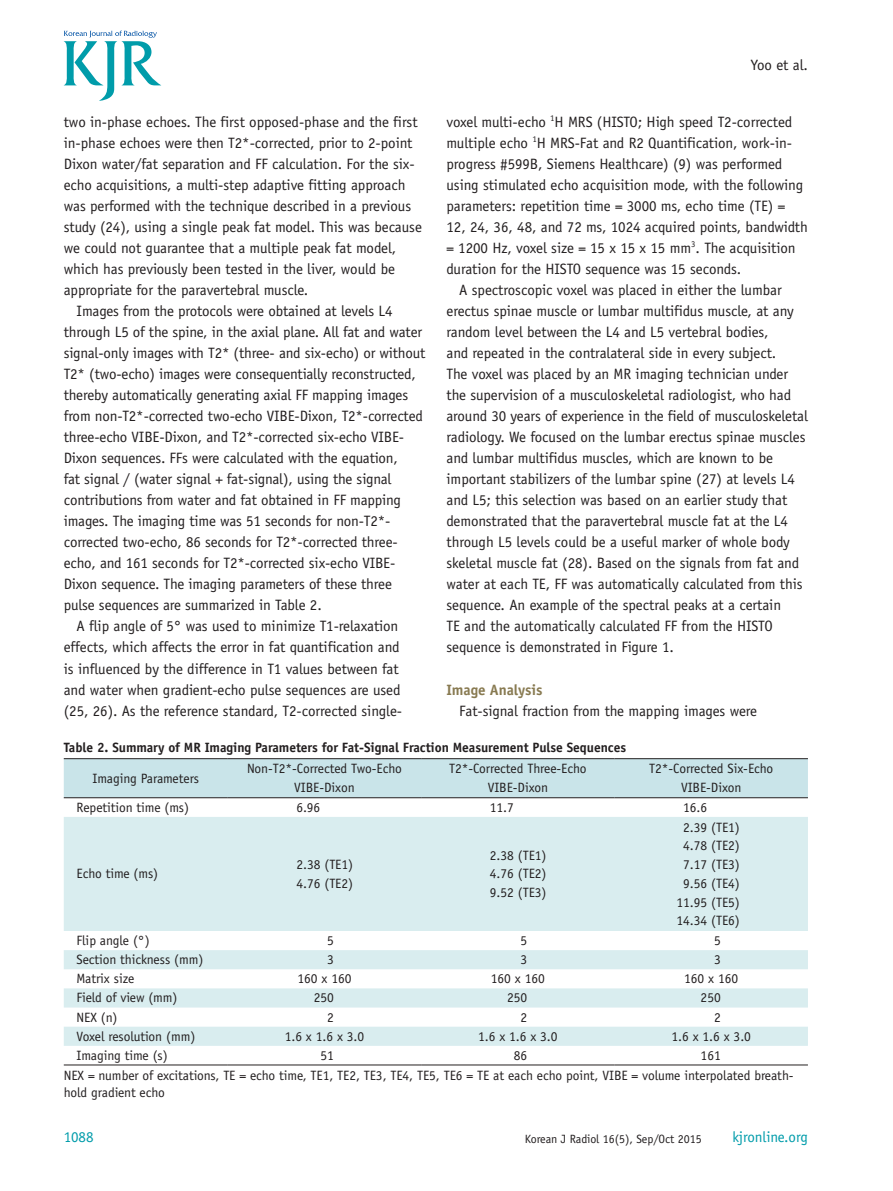
<style>
.page{position:relative;width:893px;height:1191px;background:#fff}
.page>*{position:absolute;margin:0;border:0;box-sizing:border-box;transform-origin:0 0}
.본문{font:15px/21px "Officina Sans Std";letter-spacing:-.005em;color:#231f20}
.t1{font:15px "Officina Sans Std";letter-spacing:-.005em;color:#009caa}
._1_제목{font:700 15px "Officina Sans Std";letter-spacing:-.005em;color:#887a51}
.표본문{font:13.5px "Officina Sans Std";letter-spacing:-.005em;color:#231f20}
.표설명{font:13.5px/16.2px "Officina Sans Std";letter-spacing:-.005em;color:#231f20}
.표제목{font:700 13.5px "Officina Sans Std";letter-spacing:-.005em;color:#231f20}
.t2{font:12px "Officina Sans Std";letter-spacing:-.005em;color:#231f20}
</style>
<div class="page">
<svg style="left:64px;top:31px;width:97px;height:70px"></svg>
<div style="left:64px;top:759px;width:744px;height:38px;background:#c9e4e9"></div>
<svg style="left:64px;top:817px;width:744px;height:228px;fill:#d9edef"></svg>
<hr style="left:64px;top:1064px;width:164px;height:1px;background:#231f20">
<hr style="left:228px;top:1064px;width:193px;height:1px;background:#231f20">
<hr style="left:421px;top:1064px;width:194px;height:1px;background:#231f20">
<hr style="left:615px;top:1064px;width:193px;height:1px;background:#231f20">
<hr style="left:64px;top:758px;width:164px;height:1px;background:#231f20">
<hr style="left:228px;top:758px;width:193px;height:1px;background:#231f20">
<hr style="left:421px;top:758px;width:194px;height:1px;background:#231f20">
<hr style="left:615px;top:758px;width:193px;height:1px;background:#231f20">
<hr style="left:64px;top:797px;width:164px;height:1px;background:#231f20">
<hr style="left:228px;top:797px;width:193px;height:1px;background:#231f20">
<hr style="left:421px;top:797px;width:194px;height:1px;background:#231f20">
<hr style="left:615px;top:797px;width:193px;height:1px;background:#231f20">
<p class="본문" style="left:751px;top:54px;width:59px">Yoo et al.</p>
<p class="본문" style="left:446px;top:112px;width:363px">voxel multi-echo <sup>1</sup>H MRS (HISTO; High speed T2-corrected multiple echo <sup>1</sup>H MRS-Fat and R2 Quantification, work-in&shy;progress #599B, Siemens Healthcare) (9) was performed using stimulated echo acquisition mode, with the following parameters: repetition time = 3000 ms, echo time (TE) = 12, 24, 36, 48, and 72 ms, 1024 acquired points, bandwidth = 1200 Hz, voxel size = 15 x 15 x 15 mm<sup>3</sup>. The acquisition duration for the HISTO sequence was 15 seconds.</p>
<p class="본문" style="left:446px;top:280px;width:363px;text-indent:13px">A spectroscopic voxel was placed in either the lumbar erectus spinae muscle or lumbar multifidus muscle, at any random level between the L4 and L5 vertebral bodies,<br>and repeated in the contralateral side in every subject.<br>The voxel was placed by an MR imaging technician under the supervision of a musculoskeletal radiologist, who had around 30 years of experience in the field of musculoskeletal radiology. We focused on the lumbar erectus spinae muscles and lumbar multifidus muscles, which are known to be important stabilizers of the lumbar spine (27) at levels L4 and L5; this selection was based on an earlier study that demonstrated that the paravertebral muscle fat at the L4 through L5 levels could be a useful marker of whole body skeletal muscle fat (28). Based on the signals from fat and water at each TE, FF was automatically calculated from this sequence. An example of the spectral peaks at a certain<br>TE and the automatically calculated FF from the HISTO sequence is demonstrated in Figure 1.</p>
<p class="_1_제목" style="left:446px;top:680px;width:97px">Image Analysis</p>
<p class="본문" style="left:459px;top:700px;width:299px">Fat-signal fraction from the mapping images were</p>
<p class="표제목" style="left:64px;top:739px;width:564px">Table 2. Summary of MR Imaging Parameters for Fat-Signal Fraction Measurement Pulse Sequences</p>
<p class="표본문" style="left:92px;top:770px;width:108px">Imaging Parameters</p>
<p class="본문" style="left:64px;top:112px;width:360px">two in-phase echoes. The first opposed-phase and the first in-phase echoes were then T2*-corrected, prior to 2-point Dixon water/fat separation and FF calculation. For the six&shy;echo acquisitions, a multi-step adaptive fitting approach was performed with the technique described in a previous study (24), using a single peak fat model. This was because we could not guarantee that a multiple peak fat model, which has previously been tested in the liver, would be appropriate for the paravertebral muscle.</p>
<p class="본문" style="left:64px;top:301px;width:363px;text-indent:13px">Images from the protocols were obtained at levels L4 through L5 of the spine, in the axial plane. All fat and water signal-only images with T2* (three- and six-echo) or without T2* (two-echo) images were consequentially reconstructed, thereby automatically generating axial FF mapping images from non-T2*-corrected two-echo VIBE-Dixon, T2*-corrected three-echo VIBE-Dixon, and T2*-corrected six-echo VIBE-Dixon sequences. FFs were calculated with the equation,<br>fat signal / (water signal + fat-signal), using the signal contributions from water and fat obtained in FF mapping images. The imaging time was 51 seconds for non-T2*- corrected two-echo, 86 seconds for T2*-corrected three&shy;echo, and 161 seconds for T2*-corrected six-echo VIBE-Dixon sequence. The imaging parameters of these three pulse sequences are summarized in Table 2.</p>
<p class="본문" style="left:64px;top:616px;width:340px;text-align:center">A flip angle of 5° was used to minimize T1-relaxation effects, which affects the error in fat quantification and is influenced by the difference in T1 values between fat and water when gradient-echo pulse sequences are used (25, 26). As the reference standard, T2-corrected single-</p>
<p class="표본문" style="left:247px;top:761px;width:156px">Non-T2*-Corrected Two-Echo</p>
<p class="표본문" style="left:294px;top:779px;width:62px">VIBE-Dixon</p>
<p class="표본문" style="left:449px;top:761px;width:139px">T2*-Corrected Three-Echo</p>
<p class="표본문" style="left:488px;top:779px;width:62px">VIBE-Dixon</p>
<p class="표본문" style="left:649px;top:761px;width:126px">T2*-Corrected Six-Echo</p>
<p class="표본문" style="left:681px;top:779px;width:62px">VIBE-Dixon</p>
<p class="표본문" style="left:77px;top:799px;width:114px">Repetition time (ms)</p>
<p class="표본문" style="left:296px;top:799px;width:26px">6.96</p>
<p class="표본문" style="left:490px;top:799px;width:26px">11.7</p>
<p class="표본문" style="left:683px;top:799px;width:26px">16.6</p>
<p class="표본문" style="left:77px;top:866px;width:83px">Echo time (ms)</p>
<p class="표본문" style="left:296px;top:856px;width:58px">2.38 (TE1)</p>
<p class="표본문" style="left:296px;top:875px;width:58px">4.76 (TE2)</p>
<p class="표본문" style="left:490px;top:847px;width:58px">2.38 (TE1)</p>
<p class="표본문" style="left:490px;top:866px;width:58px">4.76 (TE2)</p>
<p class="표본문" style="left:490px;top:884px;width:58px">9.52 (TE3)</p>
<p class="표본문" style="left:683px;top:819px;width:58px">2.39 (TE1)</p>
<p class="표본문" style="left:683px;top:837px;width:58px">4.78 (TE2)</p>
<p class="표본문" style="left:683px;top:856px;width:58px">7.17 (TE3)</p>
<p class="표본문" style="left:683px;top:875px;width:58px">9.56 (TE4)</p>
<p class="표본문" style="left:677px;top:894px;width:65px">11.95 (TE5)</p>
<p class="표본문" style="left:677px;top:912px;width:65px">14.34 (TE6)</p>
<p class="표본문" style="left:77px;top:932px;width:75px">Flip angle (°)</p>
<p class="표본문" style="left:327px;top:932px;width:8px">5</p>
<p class="표본문" style="left:521px;top:932px;width:8px">5</p>
<p class="표본문" style="left:714px;top:932px;width:8px">5</p>
<p class="표본문" style="left:77px;top:951px;width:128px">Section thickness (mm)</p>
<p class="표본문" style="left:327px;top:951px;width:8px">3</p>
<p class="표본문" style="left:521px;top:951px;width:8px">3</p>
<p class="표본문" style="left:714px;top:951px;width:8px">3</p>
<p class="표본문" style="left:77px;top:970px;width:59px">Matrix size</p>
<p class="표본문" style="left:297px;top:970px;width:55px">160 x 160</p>
<p class="표본문" style="left:491px;top:970px;width:55px">160 x 160</p>
<p class="표본문" style="left:684px;top:970px;width:55px">160 x 160</p>
<p class="표본문" style="left:77px;top:990px;width:103px">Field of view (mm)</p>
<p class="표본문" style="left:314px;top:990px;width:22px">250</p>
<p class="표본문" style="left:507px;top:990px;width:22px">250</p>
<p class="표본문" style="left:701px;top:990px;width:22px">250</p>
<p class="표본문" style="left:77px;top:1009px;width:43px">NEX (n)</p>
<p class="표본문" style="left:327px;top:1009px;width:8px">2</p>
<p class="표본문" style="left:521px;top:1009px;width:8px">2</p>
<p class="표본문" style="left:714px;top:1009px;width:8px">2</p>
<p class="표본문" style="left:77px;top:1028px;width:120px">Voxel resolution (mm)</p>
<p class="표본문" style="left:285px;top:1028px;width:81px">1.6 x 1.6 x 3.0</p>
<p class="표본문" style="left:478px;top:1028px;width:81px">1.6 x 1.6 x 3.0</p>
<p class="표본문" style="left:671px;top:1028px;width:81px">1.6 x 1.6 x 3.0</p>
<p class="표본문" style="left:77px;top:1047px;width:93px">Imaging time (s)</p>
<p class="표본문" style="left:321px;top:1047px;width:15px">51</p>
<p class="표본문" style="left:514px;top:1047px;width:15px">86</p>
<p class="표본문" style="left:701px;top:1047px;width:22px">161</p>
<p class="표설명" style="left:64px;top:1067px;width:731px">NEX = number of excitations, TE = echo time, TE1, TE2, TE3, TE4, TE5, TE6 = TE at each echo point, VIBE = volume interpolated breath&shy;hold gradient echo</p>
<p class="t1" style="left:64px;top:1128px;width:31px">1088</p>
<p class="t2" style="left:525px;top:1132px;width:178px">Korean J Radiol 16(5), Sep/Oct 2015</p>
<p class="t1" style="left:732px;top:1128px;width:77px">kjronline.org</p>
</div>
